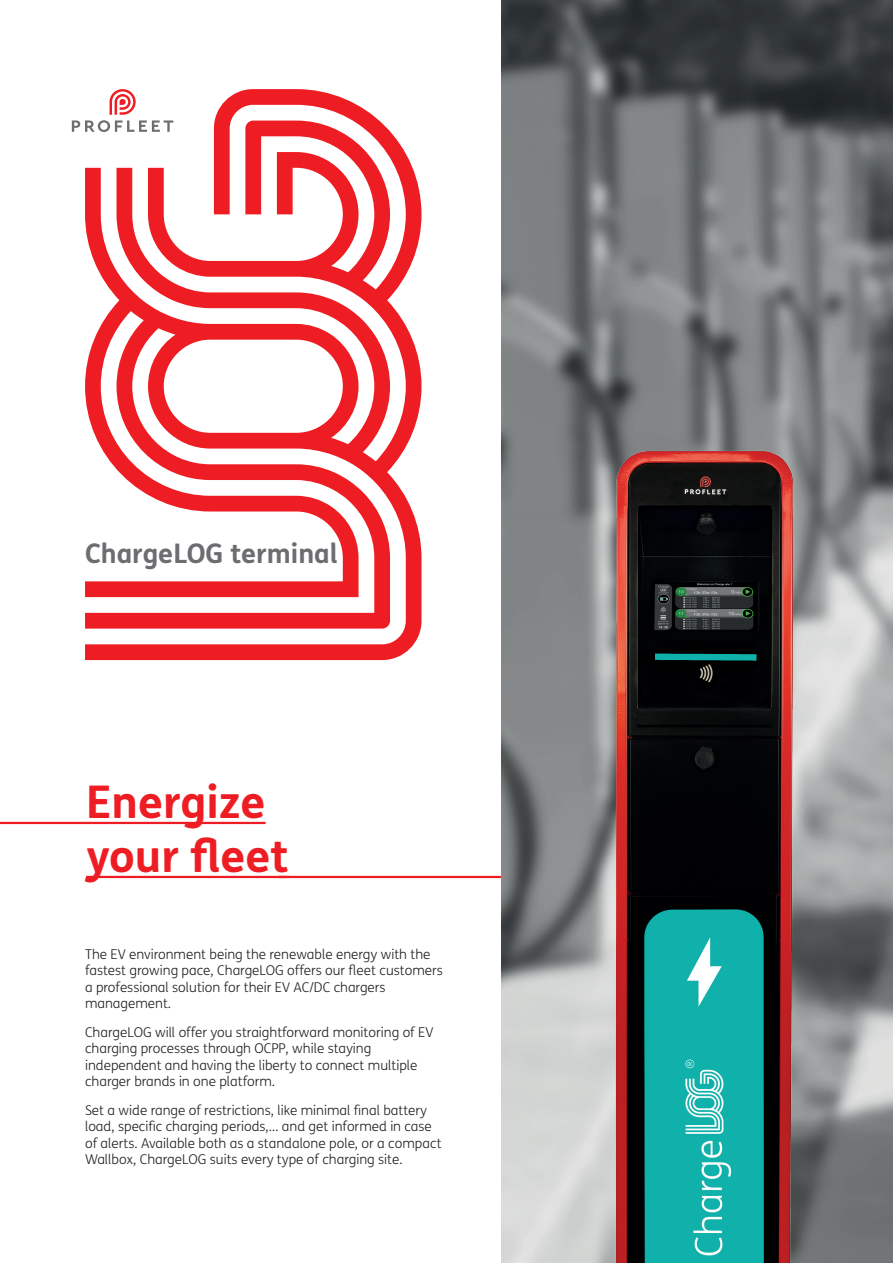
<style>
.page{position:relative;width:893px;height:1263px;background:#fff}
.page>*{position:absolute;margin:0;border:0;box-sizing:border-box;transform-origin:0 0}
.t1{font:700 45px/54px "FS Me";color:#ee1d23}
.t2{font:700 27px "FS Me";color:#6c6d70}
.t3{font:300 13.5px/16.5px "FS Me";color:#231f20}
</style>
<div class="page">
<svg style="left:85px;top:89px;width:336px;height:571px"></svg>
<svg style="left:72px;top:89px;width:101px;height:43px"></svg>
<hr style="left:86px;top:822px;width:180px;height:2px;background:#ee1d23">
<hr style="left:86px;top:876px;width:203px;height:2px;background:#ee1d23">
<hr style="left:0;top:822px;width:87px;height:2px;background:#ee1d23">
<hr style="left:279px;top:876px;width:223px;height:2px;background:#ee1d23">
<img style="left:502px;top:0;width:391px;height:1263px">
<img style="left:609px;top:369px;width:195px;height:894px">
<h2 class="t2" style="left:85px;top:536px;width:254px">ChargeLOG terminal</h2>
<h1 class="t1" style="left:86px;top:775px;width:204px">Energize your fleet</h1>
<p class="t3" style="left:85px;top:946px;width:359px">The EV environment being the renewable energy with the fastest growing pace, ChargeLOG offers our fleet customers a professional solution for their EV AC/DC chargers management.</p>
<p class="t3" style="left:85px;top:1024px;width:350px">ChargeLOG will offer you straightforward monitoring of EV charging processes through OCPP, while staying independent and having the liberty to connect multiple charger brands in one platform.</p>
<p class="t3" style="left:85px;top:1102px;width:358px">Set a wide range of restrictions, like minimal final battery load, specific charging periods,… and get informed in case of alerts. Available both as a standalone pole, or a compact Wallbox, ChargeLOG suits every type of charging site.</p>
</div>
